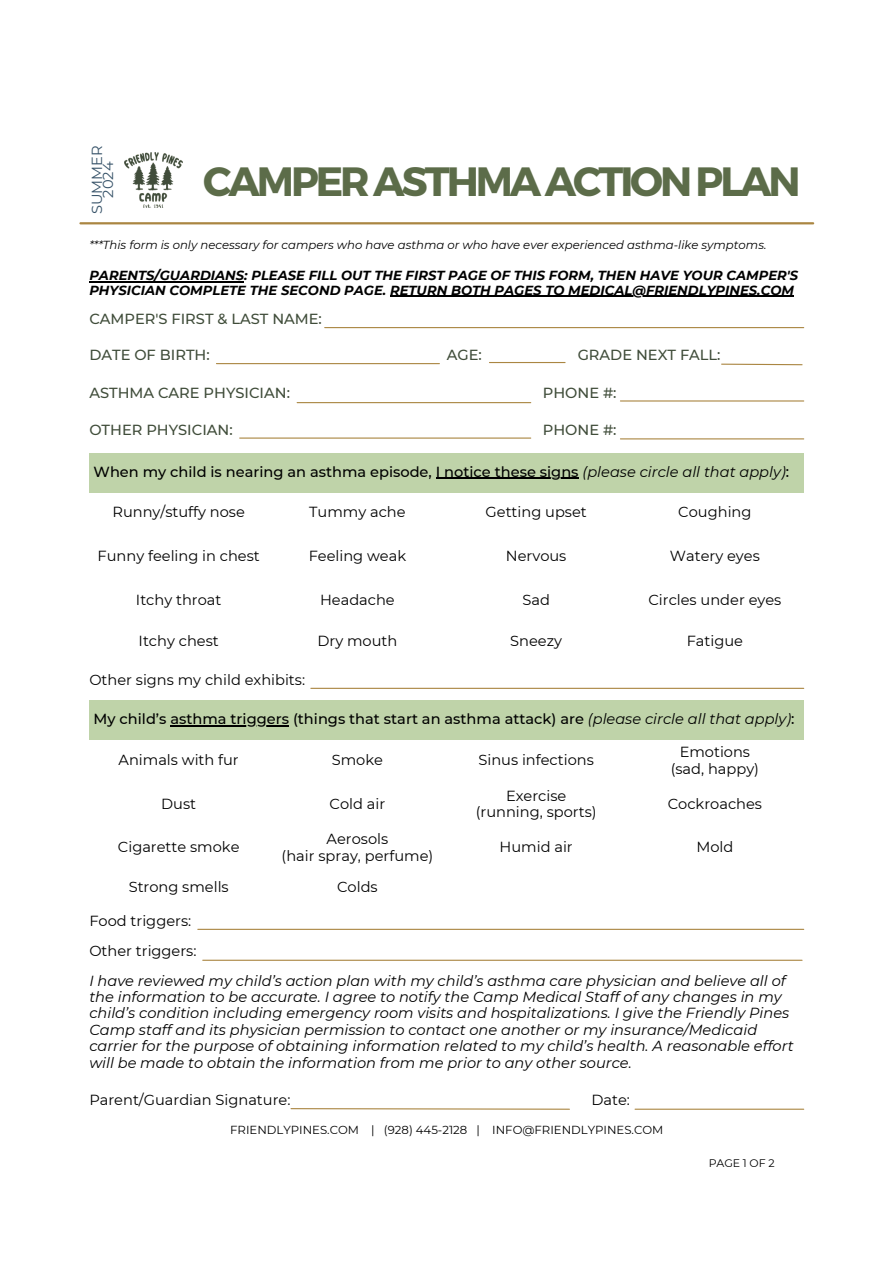
<style>
.page{position:relative;width:894px;height:1264px;background:#fff}
.page>*{position:absolute;margin:0;border:0;box-sizing:border-box;transform-origin:0 0}
.t1{font:700 40.8px "Montserrat";letter-spacing:-.075em;color:#5c6c49}
.t2{font:italic 14.55px/16.4px "Montserrat";color:#000}
.t3{font:14.55px/16.4px "Montserrat";color:#000;text-align:center}
.t4{font:500 14.55px "Montserrat";color:#000}
.t5{font:500 14.55px "Montserrat";color:#404d3a}
.t6{font:14.55px/10.9px "Montserrat";color:#365268;text-align:center}
.t7{font:italic 700 13.2px/14.2px "Montserrat";color:#000}
.t8{font:italic 11.7px "Montserrat";color:#000}
.t9{font:11.7px "Montserrat";color:#000}
.t10{font:10.95px "Montserrat";letter-spacing:-.005em;color:#000}
.s1{font-weight:400;font-style:italic}
</style>
<div class="page">
<hr style="left:80px;top:222px;width:732px;height:2px;background:#aa8642">
<img style="left:125px;top:153px;width:57px;height:54px">
<div style="left:89px;top:700px;width:715px;height:40px;background:#bfd3a9"></div>
<div style="left:89px;top:453px;width:715px;height:39px;background:#bfd3a9"></div>
<hr style="left:89px;top:281px;width:155px;height:1px;background:#000">
<hr style="left:390px;top:295px;width:403px;height:2px;background:#000">
<hr style="left:435px;top:478px;width:143px;height:1px;background:#000">
<hr style="left:170px;top:725px;width:119px;height:1px;background:#000">
<hr style="left:216px;top:363px;width:223px;height:1px;background:#aa8642">
<hr style="left:489px;top:362px;width:76px;height:1px;background:#aa8642">
<svg style="left:721px;top:363px;width:82px;height:3px"></svg>
<hr style="left:324px;top:327px;width:479px;height:1px;background:#aa8642">
<hr style="left:311px;top:687px;width:492px;height:2px;background:#aa8642">
<hr style="left:198px;top:928px;width:605px;height:1px;background:#aa8642">
<hr style="left:203px;top:959px;width:598px;height:1px;background:#aa8642">
<svg style="left:290px;top:1108px;width:280px;height:2px"></svg>
<hr style="left:635px;top:1108px;width:168px;height:1px;background:#aa8642">
<hr style="left:297px;top:402px;width:233px;height:1px;background:#aa8642">
<hr style="left:620px;top:400px;width:183px;height:1px;background:#aa8642">
<hr style="left:240px;top:437px;width:290px;height:1px;background:#aa8642">
<hr style="left:620px;top:438px;width:183px;height:1px;background:#aa8642">
<p class="t6" style="left:91px;top:214px;width:70px;rotate:-90deg">SUMMER<br>2024</p>
<h1 class="t1" style="left:203px;top:154px;width:598px">CAMPER ASTHMA ACTION PLAN</h1>
<p class="t8" style="left:89px;top:237px;width:678px">***This form is only necessary for campers who have asthma or who have ever experienced asthma-like symptoms.</p>
<p class="t7" style="left:89px;top:268px;width:710px">PARENTS/GUARDIANS: PLEASE FILL OUT THE FIRST PAGE OF THIS FORM, THEN HAVE YOUR CAMPER'S<br>PHYSICIAN COMPLETE THE SECOND PAGE. RETURN BOTH PAGES TO MEDICAL@FRIENDLYPINES.COM</p>
<p class="t5" style="left:89px;top:310px;width:234px">CAMPER'S FIRST &amp; LAST NAME:</p>
<p class="t5" style="left:89px;top:345px;width:122px">DATE OF BIRTH:</p>
<p class="t5" style="left:446px;top:345px;width:37px">AGE:</p>
<p class="t5" style="left:577px;top:345px;width:144px">GRADE NEXT FALL:</p>
<p class="t5" style="left:89px;top:384px;width:202px">ASTHMA CARE PHYSICIAN:</p>
<p class="t5" style="left:542px;top:384px;width:75px">PHONE #:</p>
<p class="t5" style="left:89px;top:421px;width:145px">OTHER PHYSICIAN:</p>
<p class="t5" style="left:542px;top:421px;width:75px">PHONE #:</p>
<p class="t4" style="left:93px;top:462px;width:696px">When my child is nearing an asthma episode, I notice these signs <span class="s1">(please circle all that apply)</span>:</p>
<p class="t3" style="left:112px;top:503px;width:134px">Runny/stuffy nose</p>
<p class="t3" style="left:309px;top:503px;width:98px">Tummy ache</p>
<p class="t3" style="left:485px;top:503px;width:103px">Getting upset</p>
<p class="t3" style="left:678px;top:503px;width:75px">Coughing</p>
<p class="t3" style="left:97px;top:547px;width:164px">Funny feeling in chest</p>
<p class="t3" style="left:308px;top:547px;width:99px">Feeling weak</p>
<p class="t3" style="left:505px;top:547px;width:62px">Nervous</p>
<p class="t3" style="left:669px;top:547px;width:91px">Watery eyes</p>
<p class="t3" style="left:136px;top:591px;width:87px">Itchy throat</p>
<p class="t3" style="left:320px;top:591px;width:76px">Headache</p>
<p class="t3" style="left:522px;top:591px;width:29px">Sad</p>
<p class="t3" style="left:648px;top:591px;width:134px">Circles under eyes</p>
<p class="t3" style="left:139px;top:632px;width:82px">Itchy chest</p>
<p class="t3" style="left:317px;top:632px;width:81px">Dry mouth</p>
<p class="t3" style="left:510px;top:632px;width:53px">Sneezy</p>
<p class="t3" style="left:686px;top:632px;width:58px">Fatigue</p>
<p class="t3" style="left:89px;top:671px;width:217px">Other signs my child exhibits:</p>
<p class="t4" style="left:93px;top:710px;width:702px">My child’s asthma triggers (things that start an asthma attack) are <span class="s1">(please circle all that apply)</span>:</p>
<p class="t3" style="left:118px;top:751px;width:122px">Animals with fur</p>
<p class="t3" style="left:332px;top:751px;width:53px">Smoke</p>
<p class="t3" style="left:478px;top:751px;width:117px">Sinus infections</p>
<p class="t3" style="left:670px;top:744px;width:90px">Emotions (sad, happy)</p>
<p class="t3" style="left:161px;top:795px;width:36px">Dust</p>
<p class="t3" style="left:329px;top:795px;width:57px">Cold air</p>
<p class="t3" style="left:475px;top:787px;width:122px">Exercise (running, sports)</p>
<p class="t3" style="left:667px;top:795px;width:96px">Cockroaches</p>
<p class="t3" style="left:118px;top:838px;width:123px">Cigarette smoke</p>
<p class="t3" style="left:281px;top:831px;width:153px">Aerosols<br>(hair spray, perfume)</p>
<p class="t3" style="left:499px;top:838px;width:75px">Humid air</p>
<p class="t3" style="left:696px;top:838px;width:38px">Mold</p>
<p class="t3" style="left:129px;top:878px;width:101px">Strong smells</p>
<p class="t3" style="left:337px;top:878px;width:42px">Colds</p>
<p class="t3" style="left:89px;top:905px;width:109px;line-height:30.3px;text-align:left">Food triggers:<br>Other triggers:</p>
<p class="t2" style="left:89px;top:972px;width:705px">I have reviewed my child’s action plan with my child’s asthma care physician and believe all of the information to be accurate. I agree to notify the Camp Medical Staff of any changes in my child’s condition including emergency room visits and hospitalizations. I give the Friendly Pines Camp staff and its physician permission to contact one another or my insurance/Medicaid carrier for the purpose of obtaining information related to my child’s health. A reasonable effort will be made to obtain the information from me prior to any other source.</p>
<p class="t3" style="left:591px;top:1091px;width:40px">Date:</p>
<p class="t3" style="left:89px;top:1091px;width:202px">Parent/Guardian Signature:</p>
<p class="t9" style="left:230px;top:1122px;width:434px">FRIENDLYPINES.COM | (928) 445-2128 | INFO@FRIENDLYPINES.COM</p>
<p class="t10" style="left:708px;top:1156px;width:68px">PAGE 1 OF 2</p>
</div>
